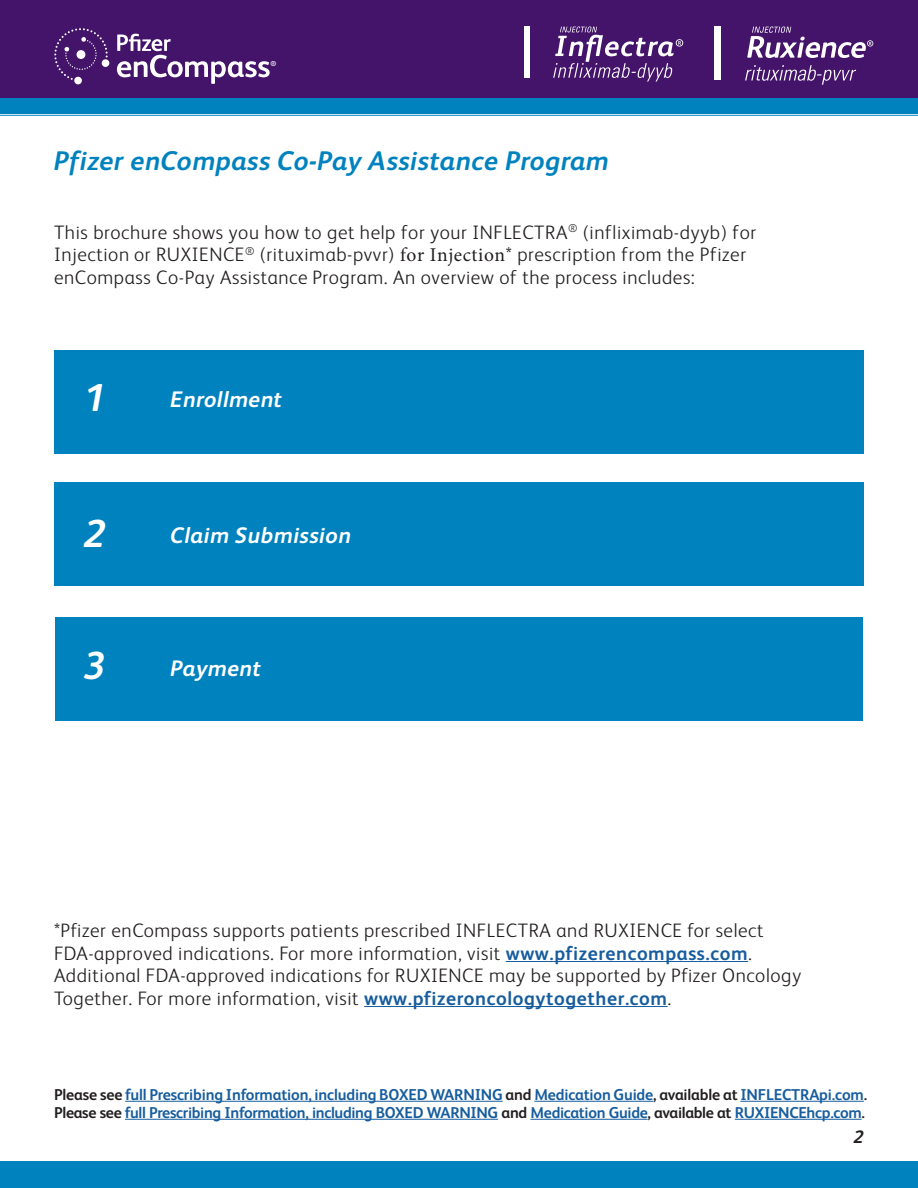
<style>
.page{position:relative;width:918px;height:1188px;background:#fff}
.page>*{position:absolute;margin:0;border:0;box-sizing:border-box;transform-origin:0 0}
.t1{font:italic 700 39px "FS Albert";color:#fff}
.Subhead{font:italic 700 27px "FS Albert";letter-spacing:.02em;color:#0082bf}
.Subhead-2{font:italic 700 22.5px "FS Albert";letter-spacing:.02em;color:#fff}
.Body_Copy_Subhead_10_12{font:300 19.5px/22.5px "FS Albert";letter-spacing:.03em;color:#231f20}
.t2{font:italic 700 18px "FS Albert";color:#231f20}
.t3{font:700 15.75px/18px "FS Albert";letter-spacing:-.02em;color:#175d9e}
.t4{font:700 7.05px "FS Albert";color:#fff}
.s1{font-family:"Minion Pro";font-weight:400}
.s2{font-weight:700;color:#175d9e}
.s3{color:#231f20}
</style>
<div class="page">
<div style="left:0;top:0;width:918px;height:115px;background:#44146b"></div>
<div style="left:0;top:98px;width:918px;height:17px;background:#0082bf"></div>
<svg style="left:117px;top:34px;width:153px;height:50px"></svg>
<svg style="left:54px;top:28px;width:55px;height:56px"></svg>
<div style="left:77px;top:50px;width:8px;height:9px;background:#fff;border-radius:50%"></div>
<div style="left:524px;top:26px;width:6px;height:52px;background:#fff"></div>
<svg style="left:553px;top:27px;width:130px;height:55px"></svg>
<div style="left:0;top:1162px;width:918px;height:26px;background:#0082bf"></div>
<div style="left:714px;top:26px;width:7px;height:54px;background:#fff"></div>
<svg style="left:745px;top:65px;width:111px;height:19px"></svg>
<svg style="left:747px;top:27px;width:126px;height:31px"></svg>
<hr style="left:125px;top:1101px;width:378px;height:1px;background:#175d9e">
<hr style="left:534px;top:1101px;width:119px;height:1px;background:#175d9e">
<hr style="left:740px;top:1101px;width:124px;height:1px;background:#175d9e">
<hr style="left:125px;top:1119px;width:373px;height:1px;background:#175d9e">
<hr style="left:530px;top:1119px;width:118px;height:1px;background:#175d9e">
<hr style="left:735px;top:1119px;width:127px;height:1px;background:#175d9e">
<div style="left:55px;top:617px;width:808px;height:103px;background:#0082bf"></div>
<div style="left:54px;top:350px;width:810px;height:104px;background:#0082bf"></div>
<hr style="left:0;top:114px;width:918px;height:1px;background:#fff">
<div style="left:54px;top:482px;width:810px;height:103px;background:#0082bf"></div>
<hr style="left:506px;top:961px;width:242px;height:1px;background:#175d9e">
<hr style="left:364px;top:1006px;width:304px;height:1px;background:#175d9e">
<p class="t4" style="left:271px;top:59px;width:7px">®</p>
<p class="Subhead" style="left:54px;top:145px;width:556px">Pfizer enCompass Co-Pay Assistance Program</p>
<p class="Body_Copy_Subhead_10_12" style="left:54px;top:221px;width:704px">This brochure shows you how to get help for your INFLECTRA<sup>®</sup> (infliximab-dyyb) for<br>Injection or RUXIENCE<sup>®</sup> (rituximab-pvvr) <span class="s1">for Injection</span>* prescription from the Pfizer enCompass Co-Pay Assistance Program. An overview of the process includes:</p>
<p class="t1" style="left:84px;top:375px;width:23px">1</p>
<p class="t1" style="left:84px;top:511px;width:23px">2</p>
<p class="Subhead-2" style="left:171px;top:386px;width:113px">Enrollment</p>
<p class="Subhead-2" style="left:171px;top:523px;width:182px">Claim Submission</p>
<p class="t1" style="left:84px;top:644px;width:23px">3</p>
<p class="Subhead-2" style="left:171px;top:655px;width:92px">Payment</p>
<p class="Body_Copy_Subhead_10_12" style="left:54px;top:919px;width:749px">*Pfizer enCompass supports patients prescribed INFLECTRA and RUXIENCE for select FDA-approved indications. For more information, visit <span class="s2">www.pfizerencompass.com</span>.<br>Additional FDA-approved indications for RUXIENCE may be supported by Pfizer Oncology Together. For more information, visit <span class="s2">www.pfizeroncologytogether.com</span>.</p>
<p class="t3" style="left:54px;top:1085px;width:815px"><span class="s3">Please see</span> full Prescribing Information, including BOXED WARNING <span class="s3">and</span> Medication Guide<span class="s3">, available at</span> INFLECTRApi.com<span class="s3">.<br>Please see</span> full Prescribing Information, including BOXED WARNING <span class="s3">and</span> Medication Guide<span class="s3">, available at</span> RUXIENCEhcp.com<span class="s3">.</span></p>
<p class="t2" style="left:854px;top:1126px;width:12px">2</p>
</div>
